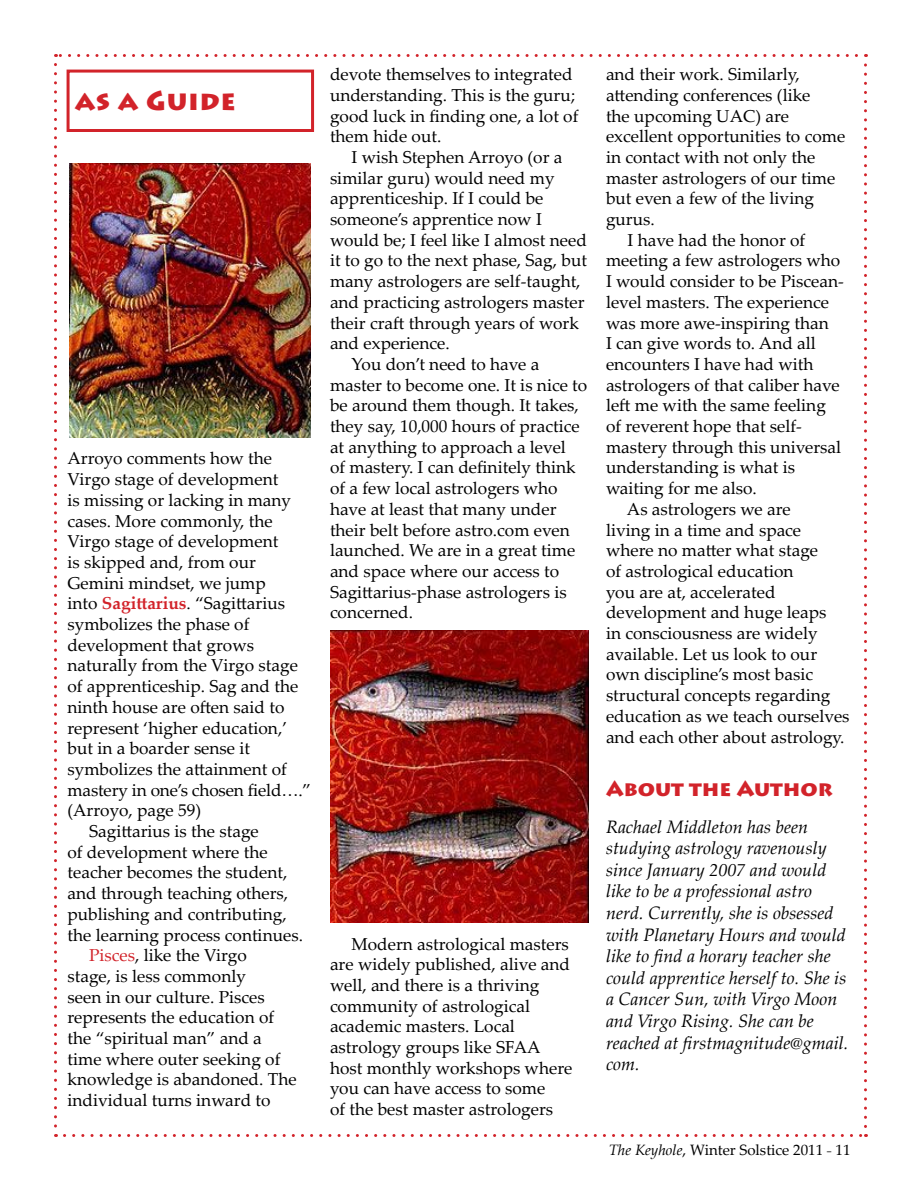
<style>
.page{position:relative;width:918px;height:1188px;background:#fff}
.page>*{position:absolute;margin:0;border:0;box-sizing:border-box;transform-origin:0 0}
.t1{font:900 27px "Lithos Pro";letter-spacing:.02em;color:#d2232a}
.t2{font:900 21px "Lithos Pro";color:#d2232a}
.t3{font:italic 18px/21.6px "Palatino Linotype";color:#000}
.t4{font:17.25px/20.7px "Palatino Linotype";color:#000}
.t5{font:15px "Palatino Linotype";color:#000}
.s1{font-weight:700;color:#d2232a}
.s2{color:#d2232a}
.s3{font-style:italic}
</style>
<div class="page">
<img style="left:330px;top:630px;width:258px;height:292px">
<img style="left:69px;top:164px;width:242px;height:273px">
<div style="left:67px;top:70px;width:247px;height:62px;border:3px solid #d2232a"></div>
<svg style="left:54px;top:64px;width:3px;height:1073px"></svg>
<svg style="left:64px;top:1134px;width:803px;height:3px"></svg>
<svg style="left:864px;top:54px;width:3px;height:1072px"></svg>
<svg style="left:56px;top:54px;width:800px;height:3px"></svg>
<h1 class="t1" style="left:75px;top:84px;width:163px">as a Guide</h1>
<p class="t4" style="left:68px;top:448px;width:206px">Arroyo comments how the</p>
<p class="t4" style="left:68px;top:468px;width:212px">Virgo stage of development</p>
<p class="t4" style="left:68px;top:489px;width:225px">is missing or lacking in many</p>
<p class="t4" style="left:68px;top:510px;width:207px">cases. More commonly, the</p>
<p class="t4" style="left:68px;top:530px;width:212px">Virgo stage of development</p>
<p class="t4" style="left:68px;top:551px;width:190px">is skipped and, from our</p>
<p class="t4" style="left:68px;top:572px;width:200px">Gemini mindset, we jump</p>
<p class="t4" style="left:68px;top:592px;width:219px">into <span class="s1">Sagittarius</span>. “Sagittarius</p>
<p class="t4" style="left:68px;top:613px;width:183px">symbolizes the phase of</p>
<p class="t4" style="left:68px;top:634px;width:188px">development that grows</p>
<p class="t4" style="left:68px;top:655px;width:232px">naturally from the Virgo stage</p>
<p class="t4" style="left:68px;top:675px;width:232px">of apprenticeship. Sag and the</p>
<p class="t4" style="left:68px;top:696px;width:218px">ninth house are often said to</p>
<p class="t4" style="left:68px;top:717px;width:221px">represent ‘higher education,’</p>
<p class="t4" style="left:68px;top:737px;width:184px">but in a boarder sense it</p>
<p class="t4" style="left:68px;top:758px;width:221px">symbolizes the attainment of</p>
<p class="t4" style="left:68px;top:779px;width:245px">mastery in one’s chosen field….”</p>
<p class="t4" style="left:68px;top:799px;width:135px">(Arroyo, page 59)</p>
<p class="t4" style="left:89px;top:820px;width:171px">Sagittarius is the stage</p>
<p class="t4" style="left:68px;top:841px;width:202px">of development where the</p>
<p class="t4" style="left:68px;top:862px;width:221px">teacher becomes the student,</p>
<p class="t4" style="left:68px;top:882px;width:222px">and through teaching others,</p>
<p class="t4" style="left:68px;top:903px;width:221px">publishing and contributing,</p>
<p class="t4" style="left:68px;top:924px;width:237px">the learning process continues.</p>
<p class="t4" style="left:89px;top:944px;width:159px"><span class="s2">Pisces</span>, like the Virgo</p>
<p class="t4" style="left:68px;top:965px;width:180px">stage, is less commonly</p>
<p class="t4" style="left:68px;top:986px;width:199px">seen in our culture. Pisces</p>
<p class="t4" style="left:68px;top:1006px;width:208px">represents the education of</p>
<p class="t4" style="left:68px;top:1027px;width:196px">the “spiritual man” and a</p>
<p class="t4" style="left:68px;top:1048px;width:214px">time where outer seeking of</p>
<p class="t4" style="left:68px;top:1069px;width:231px">knowledge is abandoned. The</p>
<p class="t4" style="left:68px;top:1089px;width:205px">individual turns inward to</p>
<p class="t4" style="left:330px;top:63px;width:250px">devote themselves to integrated understanding. This is the guru; good luck in finding one, a lot of them hide out.</p>
<p class="t4" style="left:352px;top:146px;width:212px">I wish Stephen Arroyo (or a</p>
<p class="t4" style="left:330px;top:167px;width:226px">similar guru) would need my</p>
<p class="t4" style="left:330px;top:187px;width:215px">apprenticeship. If I could be</p>
<p class="t4" style="left:330px;top:208px;width:213px">someone’s apprentice now I</p>
<p class="t4" style="left:330px;top:229px;width:258px">would be; I feel like I almost need</p>
<p class="t4" style="left:330px;top:250px;width:259px">it to go to the next phase, Sag, but</p>
<p class="t4" style="left:330px;top:270px;width:252px">many astrologers are self-taught,</p>
<p class="t4" style="left:330px;top:291px;width:256px">and practicing astrologers master</p>
<p class="t4" style="left:330px;top:312px;width:250px">their craft through years of work</p>
<p class="t4" style="left:330px;top:332px;width:121px">and experience.</p>
<p class="t4" style="left:352px;top:353px;width:189px">You don’t need to have a</p>
<p class="t4" style="left:330px;top:374px;width:259px">master to become one. It is nice to</p>
<p class="t4" style="left:330px;top:394px;width:250px">be around them though. It takes,</p>
<p class="t4" style="left:330px;top:415px;width:251px">they say, 10,000 hours of practice</p>
<p class="t4" style="left:330px;top:436px;width:237px">at anything to approach a level</p>
<p class="t4" style="left:330px;top:457px;width:247px">of mastery. I can definitely think</p>
<p class="t4" style="left:330px;top:477px;width:229px">of a few local astrologers who</p>
<p class="t4" style="left:330px;top:498px;width:228px">have at least that many under</p>
<p class="t4" style="left:330px;top:519px;width:241px">their belt before astro.com even</p>
<p class="t4" style="left:330px;top:539px;width:247px">launched. We are in a great time</p>
<p class="t4" style="left:330px;top:560px;width:231px">and space where our access to</p>
<p class="t4" style="left:330px;top:581px;width:238px">Sagittarius-phase astrologers is</p>
<p class="t4" style="left:330px;top:601px;width:85px">concerned.</p>
<p class="t4" style="left:330px;top:933px;width:244px;text-indent:22px">Modern astrological masters are widely published, alive and well, and there is a thriving community of astrological academic masters. Local astrology groups like SFAA host monthly workshops where you can have access to some<br>of the best master astrologers</p>
<p class="t4" style="left:606px;top:63px;width:195px">and their work. Similarly,</p>
<p class="t4" style="left:606px;top:84px;width:206px">attending conferences (like</p>
<p class="t4" style="left:606px;top:105px;width:185px">the upcoming UAC) are</p>
<p class="t4" style="left:606px;top:125px;width:241px">excellent opportunities to come</p>
<p class="t4" style="left:606px;top:146px;width:211px">in contact with not only the</p>
<p class="t4" style="left:606px;top:167px;width:231px">master astrologers of our time</p>
<p class="t4" style="left:606px;top:187px;width:210px">but even a few of the living</p>
<p class="t4" style="left:606px;top:208px;width:50px">gurus.</p>
<p class="t4" style="left:628px;top:229px;width:179px">I have had the honor of</p>
<p class="t4" style="left:606px;top:250px;width:236px">meeting a few astrologers who</p>
<p class="t4" style="left:606px;top:270px;width:239px">I would consider to be Piscean-</p>
<p class="t4" style="left:606px;top:291px;width:225px">level masters. The experience</p>
<p class="t4" style="left:606px;top:312px;width:224px">was more awe-inspiring than</p>
<p class="t4" style="left:606px;top:332px;width:211px">I can give words to. And all</p>
<p class="t4" style="left:606px;top:353px;width:209px">encounters I have had with</p>
<p class="t4" style="left:606px;top:374px;width:235px">astrologers of that caliber have</p>
<p class="t4" style="left:606px;top:394px;width:221px">left me with the same feeling</p>
<p class="t4" style="left:606px;top:415px;width:198px">of reverent hope that self-</p>
<p class="t4" style="left:606px;top:436px;width:237px">mastery through this universal</p>
<p class="t4" style="left:606px;top:457px;width:191px">understanding is what is</p>
<p class="t4" style="left:606px;top:477px;width:152px">waiting for me also.</p>
<p class="t4" style="left:627px;top:498px;width:165px">As astrologers we are</p>
<p class="t4" style="left:606px;top:519px;width:197px">living in a time and space</p>
<p class="t4" style="left:606px;top:539px;width:214px">where no matter what stage</p>
<p class="t4" style="left:606px;top:560px;width:189px">of astrological education</p>
<p class="t4" style="left:606px;top:581px;width:171px">you are at, accelerated</p>
<p class="t4" style="left:606px;top:601px;width:222px">development and huge leaps</p>
<p class="t4" style="left:606px;top:622px;width:213px">in consciousness are widely</p>
<p class="t4" style="left:606px;top:643px;width:213px">available. Let us look to our</p>
<p class="t4" style="left:606px;top:664px;width:209px">own discipline’s most basic</p>
<p class="t4" style="left:606px;top:684px;width:226px">structural concepts regarding</p>
<p class="t4" style="left:606px;top:705px;width:245px">education as we teach ourselves</p>
<p class="t4" style="left:606px;top:726px;width:240px">and each other about astrology.</p>
<p class="t2" style="left:606px;top:776px;width:228px">About the Author</p>
<p class="t3" style="left:606px;top:815px;width:244px">Rachael Middleton has been studying astrology ravenously since January 2007 and would like to be a professional astro nerd. Currently, she is obsessed with Planetary Hours and would like to find a horary teacher she could apprentice herself to. She is a Cancer Sun, with Virgo Moon and Virgo Rising. She can be reached at firstmagnitude@gmail. com.</p>
<p class="t5" style="left:609px;top:1139px;width:243px"><span class="s3">The Keyhole</span>, Winter Solstice 2011 ₋ 11</p>
</div>
